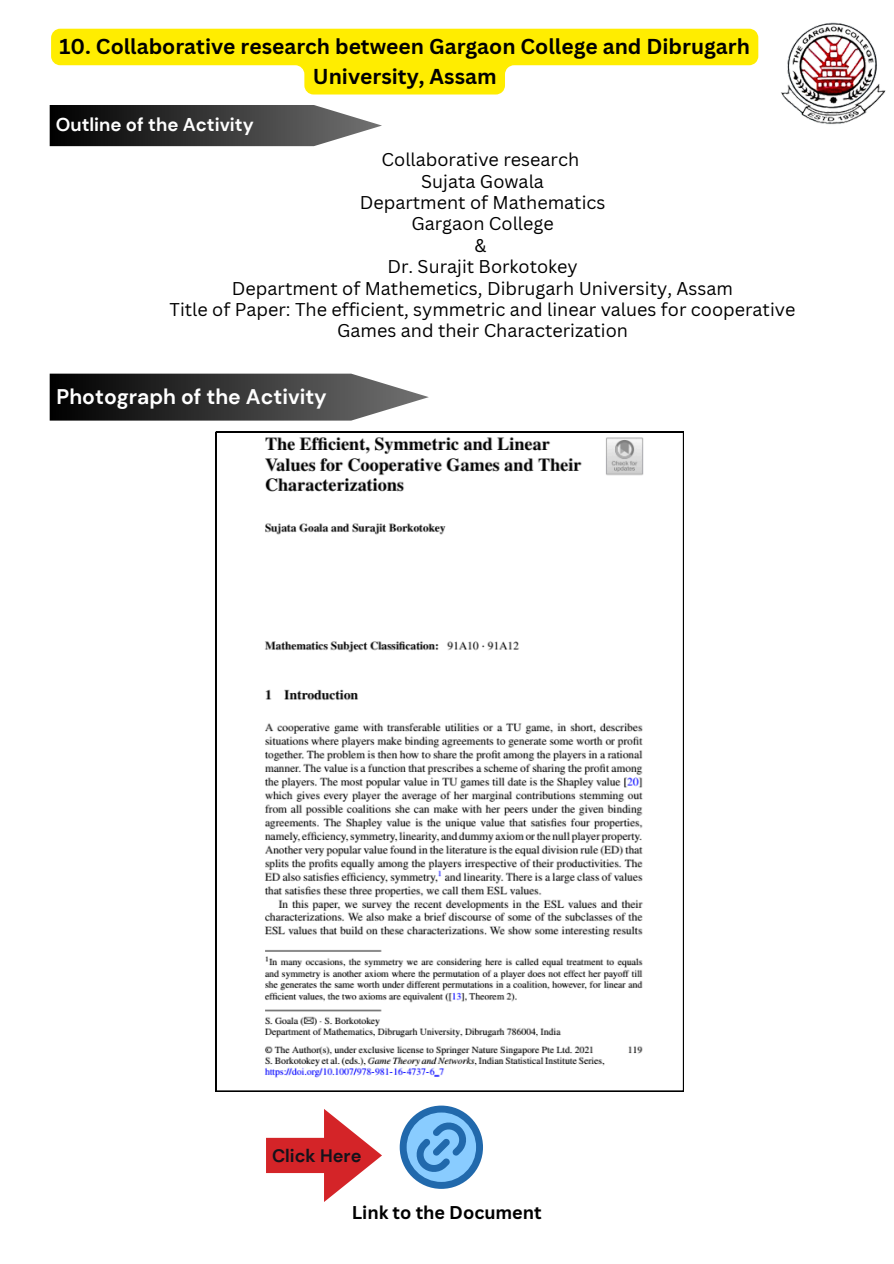
<style>
.page{position:relative;width:894px;height:1264px;background:#fff}
.page>*{position:absolute;margin:0;border:0;box-sizing:border-box;transform-origin:0 0}
.t1{font:700 21.15px "DM Sans";color:#fff}
.t2{font:700 21px/29.2px "Canva Sans";color:#000;text-align:center}
.t3{font:700 18.6px "DM Sans";color:#fff}
.t4{font:18px/21.3px "Canva Sans";color:#000;text-align:center}
.t5{font:700 18px "Canva Sans";color:#000}
.t6{font:700 18px "DM Sans";color:#14121a}
</style>
<div class="page">
<svg style="left:216px;top:432px;width:467px;height:659px"></svg>
<svg style="left:50px;top:105px;width:332px;height:41px;background:#484848"></svg>
<svg style="left:50px;top:373px;width:379px;height:47px;background:#4a4a4a"></svg>
<svg style="left:51px;top:29px;width:707px;height:65px;fill:#ffed00"></svg>
<svg style="left:399px;top:1105px;width:84px;height:83px"></svg>
<svg style="left:266px;top:1109px;width:116px;height:92px"></svg>
<img style="left:781px;top:22px;width:105px;height:103px">
<p class="t2" style="left:59px;top:31px;width:691px">10. Collaborative research between Gargaon College and Dibrugarh<br>University, Assam</p>
<h1 class="t3" style="left:56px;top:113px;width:199px">Outline of the Activity</h1>
<p class="t4" style="left:381px;top:149px;width:199px">Collaborative research</p>
<p class="t4" style="left:421px;top:170px;width:124px">Sujata Gowala</p>
<p class="t4" style="left:359px;top:191px;width:247px">Department of Mathematics</p>
<p class="t4" style="left:411px;top:213px;width:144px">Gargaon College</p>
<p class="t4" style="left:474px;top:234px;width:13px">&amp;</p>
<p class="t4" style="left:387px;top:255px;width:192px">Dr. Surajit Borkotokey</p>
<p class="t4" style="left:232px;top:277px;width:502px">Department of Mathemetics, Dibrugarh University, Assam</p>
<p class="t4" style="left:169px;top:298px;width:627px">Title of Paper: The efficient, symmetric and linear values for cooperative<br>Games and their Characterization</p>
<h1 class="t1" style="left:57px;top:383px;width:272px">Photograph of the Activity</h1>
<h2 class="t6" style="left:272px;top:1143px;width:91px">Click Here</h2>
<h1 class="t5" style="left:351px;top:1200px;width:191px">Link to the Document</h1>
</div>
